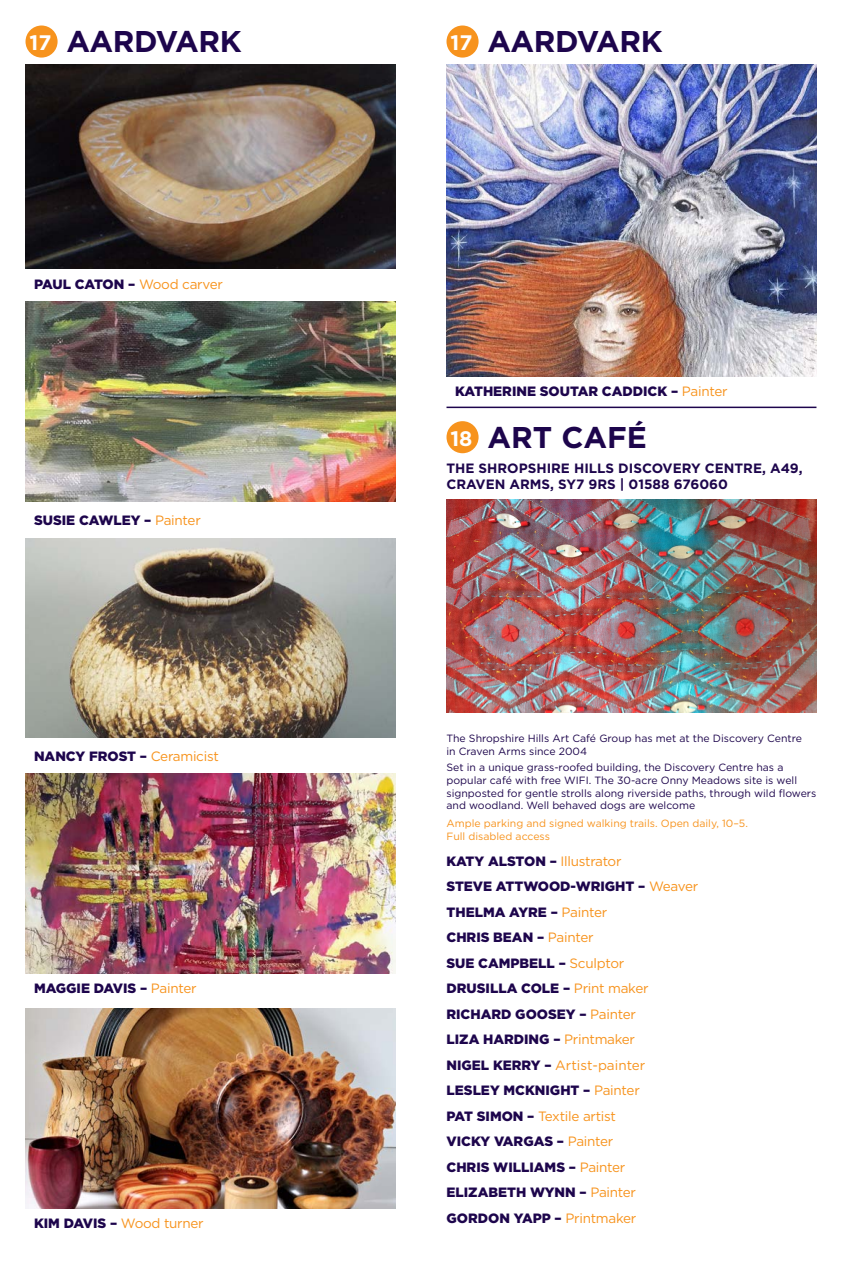
<style>
.page{position:relative;width:842px;height:1263px;background:#fff}
.page>*{position:absolute;margin:0;border:0;box-sizing:border-box;transform-origin:0 0}
.t1{font:700 30px "Gotham";letter-spacing:-.01em;color:#1d054c}
.t2{font:900 13.5px/25.5px "Gotham";color:#1d054c}
.t3{font:700 13.5px/16.5px "Gotham";color:#1d054c}
.t4{font:900 13.5px "Gotham";letter-spacing:-.03em;color:#1d054c}
.t5{font:13.5px "Gotham";letter-spacing:-.02em;color:#f7931d}
.t6{font:10.5px/12.6px "Gotham";color:#1d054c}
.t7{font:10.5px/13.5px "Gotham";color:#f7931d}
.s1{font-size:21px;color:#fff}
.s2{font-weight:400;color:#f7931d}
.s3{font-weight:900;color:#1d054c}
</style>
<div class="page">
<div style="left:446px;top:421px;width:33px;height:32px;background:#f7931d;border-radius:50%"></div>
<img style="left:446px;top:500px;width:370px;height:212px">
<img style="left:26px;top:538px;width:369px;height:200px">
<img style="left:26px;top:302px;width:369px;height:200px">
<img style="left:26px;top:1008px;width:369px;height:200px">
<img style="left:26px;top:774px;width:369px;height:200px">
<img style="left:446px;top:64px;width:370px;height:313px">
<img style="left:26px;top:64px;width:369px;height:204px">
<div style="left:26px;top:26px;width:32px;height:32px;background:#f7931d;border-radius:50%"></div>
<div style="left:446px;top:26px;width:33px;height:32px;background:#f7931d;border-radius:50%"></div>
<hr style="left:446px;top:407px;width:370px;height:1px;background:#1d054c">
<h1 class="t1" style="left:30px;top:22px;width:214px"><span class="s1">17</span> AARDVARK</h1>
<h1 class="t1" style="left:451px;top:22px;width:214px"><span class="s1">17</span> AARDVARK</h1>
<p class="t4" style="left:34px;top:275px;width:190px">PAUL CATON – <span class="s2">Wood carver</span></p>
<p class="t2" style="left:34px;top:507px;width:168px">SUSIE CAWLEY – <span class="s2">Painter</span></p>
<p class="t2" style="left:34px;top:743px;width:186px">NANCY FROST – <span class="s2">Ceramicist</span></p>
<p class="t2" style="left:34px;top:976px;width:164px">MAGGIE DAVIS – <span class="s2">Painter</span></p>
<p class="t5" style="left:34px;top:1215px;width:171px"><span class="s3">KIM DAVIS –</span> Wood turner</p>
<p class="t2" style="left:455px;top:379px;width:274px">KATHERINE SOUTAR CADDICK – <span class="s2">Painter</span></p>
<h1 class="t1" style="left:450px;top:417px;width:198px"><span class="s1">18</span> ART CAFÉ</h1>
<p class="t3" style="left:446px;top:460px;width:357px">THE SHROPSHIRE HILLS DISCOVERY CENTRE, A49,<br>CRAVEN ARMS, SY7 9RS | 01588 676060</p>
<p class="t6" style="left:446px;top:732px;width:357px">The Shropshire Hills Art Café Group has met at the Discovery Centre in Craven Arms since 2004</p>
<p class="t6" style="left:446px;top:761px;width:371px">Set in a unique grass-roofed building, the Discovery Centre has a popular café with free WIFI. The 30-acre Onny Meadows site is well signposted for gentle strolls along riverside paths, through wild flowers and woodland. Well behaved dogs are welcome</p>
<p class="t7" style="left:446px;top:816px;width:303px">Ample parking and signed walking trails. Open daily, 10–5.<br>Full disabled access</p>
<p class="t2" style="left:446px;top:848px;width:253px">KATY ALSTON – <span class="s2">Illustrator<br></span>STEVE ATTWOOD-WRIGHT – <span class="s2">Weaver<br></span>THELMA AYRE – <span class="s2">Painter<br></span>CHRIS BEAN – <span class="s2">Painter<br></span>SUE CAMPBELL – <span class="s2">Sculptor<br></span>DRUSILLA COLE – <span class="s2">Print maker<br></span>RICHARD GOOSEY – <span class="s2">Painter<br></span>LIZA HARDING – <span class="s2">Printmaker<br></span>NIGEL KERRY – <span class="s2">Artist-painter<br></span>LESLEY MCKNIGHT – <span class="s2">Painter<br></span>PAT SIMON – <span class="s2">Textile artist<br></span>VICKY VARGAS – <span class="s2">Painter<br></span>CHRIS WILLIAMS – <span class="s2">Painter<br></span>ELIZABETH WYNN – <span class="s2">Painter<br></span>GORDON YAPP – <span class="s2">Printmaker</span></p>
</div>
